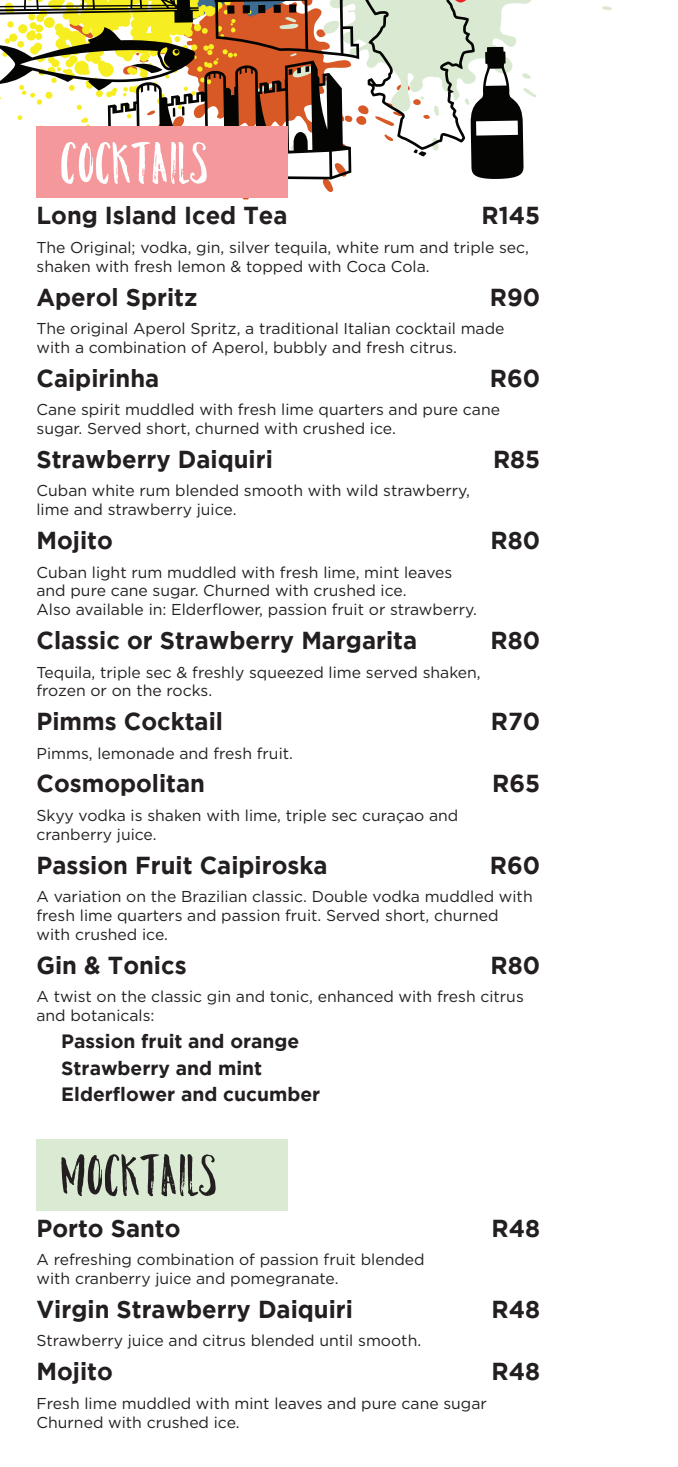
<style>
.page{position:relative;width:678px;height:1467px;background:#fff}
.page>*{position:absolute;margin:0;border:0;box-sizing:border-box;transform-origin:0 0}
.Variety{font:52.5px "Hello Beautiful Marker";color:#fff}
.Variety-2{font:52.5px "Hello Beautiful Marker";color:#231f20}
.Wine{font:700 24.5px "Gotham";color:#231f20}
.Price{font:700 24.5px "Gotham";color:#231f20}
.Description{font:700 19.25px "Gotham";color:#231f20}
.Description-2{font:15.75px/18.9px "Gotham";color:#231f20}
</style>
<div class="page">
<svg style="left:602px;top:6px;width:10px;height:4px"></svg>
<div style="left:36px;top:1139px;width:252px;height:71px;background:#daead3"></div>
<svg style="left:0;top:0;width:537px;height:200px"></svg>
<p class="Variety" style="left:61px;top:131px;width:150px">COCKTAILS</p>
<p class="Wine" style="left:36px;top:202px;width:252px">Long Island Iced Tea</p>
<p class="Price" style="left:481px;top:202px;width:60px">R145</p>
<p class="Description-2" style="left:36px;top:238px;width:494px">The Original; vodka, gin, silver tequila, white rum and triple sec, shaken with fresh lemon &amp; topped with Coca Cola.</p>
<p class="Wine" style="left:36px;top:283px;width:163px">Aperol Spritz</p>
<p class="Price" style="left:490px;top:283px;width:52px">R90</p>
<p class="Description-2" style="left:36px;top:319px;width:469px">The original Aperol Spritz, a traditional Italian cocktail made with a combination of Aperol, bubbly and fresh citrus.</p>
<p class="Wine" style="left:36px;top:364px;width:124px">Caipirinha</p>
<p class="Price" style="left:490px;top:364px;width:52px">R60</p>
<p class="Description-2" style="left:36px;top:400px;width:465px">Cane spirit muddled with fresh lime quarters and pure cane sugar. Served short, churned with crushed ice.</p>
<p class="Wine" style="left:36px;top:445px;width:238px">Strawberry Daiquiri</p>
<p class="Price" style="left:493px;top:445px;width:49px">R85</p>
<p class="Description-2" style="left:36px;top:481px;width:435px">Cuban white rum blended smooth with wild strawberry, lime and strawberry juice.</p>
<p class="Wine" style="left:36px;top:526px;width:78px">Mojito</p>
<p class="Price" style="left:490px;top:526px;width:51px">R80</p>
<p class="Description-2" style="left:36px;top:562px;width:442px">Cuban light rum muddled with fresh lime, mint leaves and pure cane sugar. Churned with crushed ice.<br>Also available in: Elderflower, passion fruit or strawberry.</p>
<p class="Wine" style="left:36px;top:626px;width:382px">Classic or Strawberry Margarita</p>
<p class="Price" style="left:490px;top:626px;width:51px">R80</p>
<p class="Description-2" style="left:36px;top:662px;width:446px">Tequila, triple sec &amp; freshly squeezed lime served shaken, frozen or on the rocks.</p>
<p class="Wine" style="left:36px;top:707px;width:188px">Pimms Cocktail</p>
<p class="Price" style="left:491px;top:707px;width:51px">R70</p>
<p class="Description-2" style="left:36px;top:743px;width:258px">Pimms, lemonade and fresh fruit.</p>
<p class="Wine" style="left:36px;top:770px;width:170px">Cosmopolitan</p>
<p class="Price" style="left:492px;top:770px;width:49px">R65</p>
<p class="Description-2" style="left:36px;top:806px;width:423px">Skyy vodka is shaken with lime, triple sec curaçao and cranberry juice.</p>
<p class="Wine" style="left:36px;top:851px;width:292px">Passion Fruit Caipiroska</p>
<p class="Price" style="left:490px;top:851px;width:52px">R60</p>
<p class="Description-2" style="left:36px;top:887px;width:498px">A variation on the Brazilian classic. Double vodka muddled with fresh lime quarters and passion fruit. Served short, churned with crushed ice.</p>
<p class="Wine" style="left:36px;top:951px;width:152px">Gin &amp; Tonics</p>
<p class="Price" style="left:490px;top:951px;width:51px">R80</p>
<p class="Description-2" style="left:36px;top:987px;width:489px">A twist on the classic gin and tonic, enhanced with fresh citrus and botanicals:</p>
<p class="Description" style="left:61px;top:1030px;width:240px">Passion fruit and orange</p>
<p class="Description" style="left:61px;top:1057px;width:202px">Strawberry and mint</p>
<p class="Description" style="left:61px;top:1083px;width:260px">Elderflower and cucumber</p>
<p class="Variety-2" style="left:61px;top:1143px;width:159px">MOCKTAILS</p>
<p class="Wine" style="left:36px;top:1214px;width:146px">Porto Santo</p>
<p class="Price" style="left:491px;top:1214px;width:50px">R48</p>
<p class="Description-2" style="left:36px;top:1250px;width:390px">A refreshing combination of passion fruit blended with cranberry juice and pomegranate.</p>
<p class="Wine" style="left:36px;top:1295px;width:318px">Virgin Strawberry Daiquiri</p>
<p class="Price" style="left:491px;top:1295px;width:50px">R48</p>
<p class="Description-2" style="left:36px;top:1331px;width:386px">Strawberry juice and citrus blended until smooth.</p>
<p class="Wine" style="left:36px;top:1357px;width:78px">Mojito</p>
<p class="Price" style="left:491px;top:1357px;width:50px">R48</p>
<p class="Description-2" style="left:36px;top:1393px;width:452px">Fresh lime muddled with mint leaves and pure cane sugar<br>Churned with crushed ice.</p>
</div>
